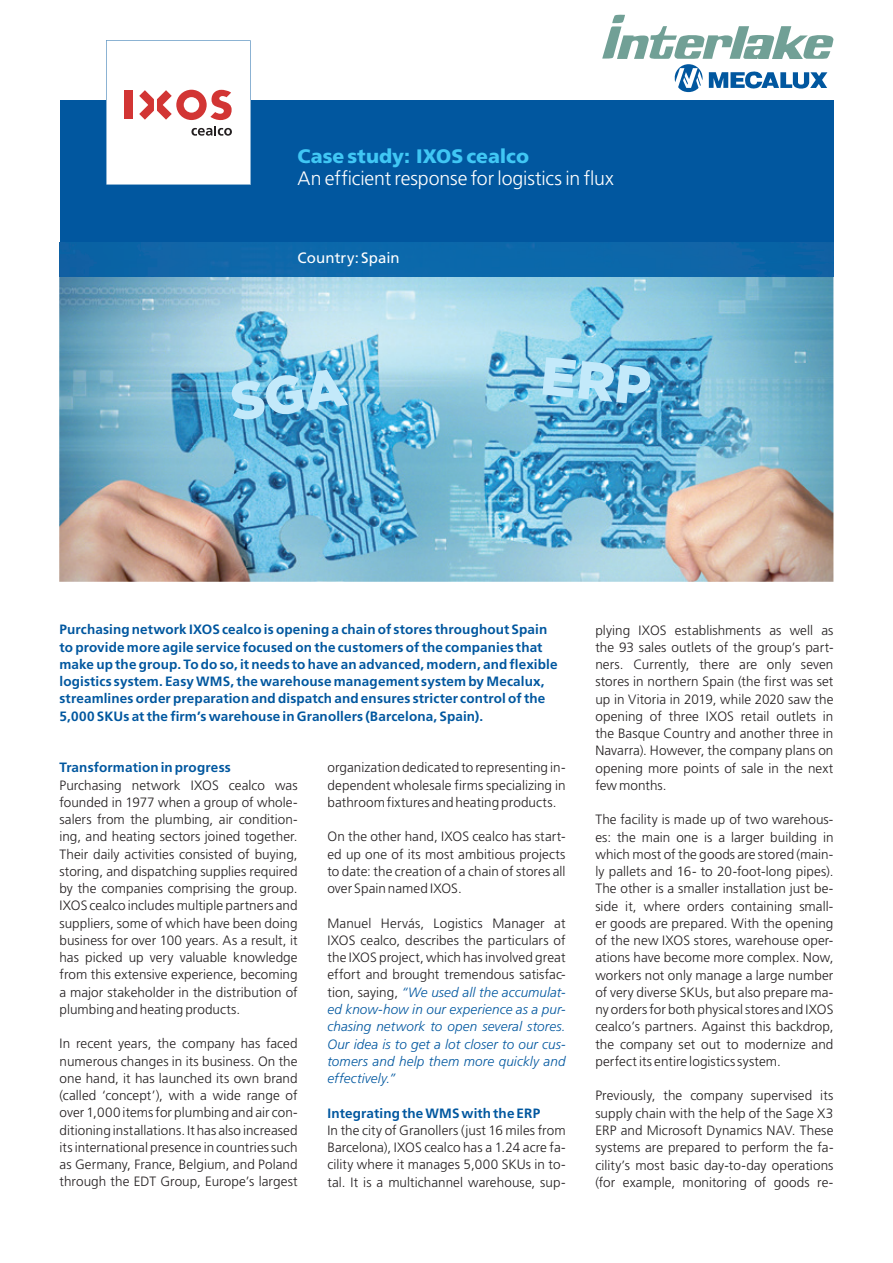
<style>
.page{position:relative;width:893px;height:1263px;background:#fff}
.page>*{position:absolute;margin:0;border:0;box-sizing:border-box;transform-origin:0 0}
.t1{font:300 19.5px "Frutiger LT Std";letter-spacing:-.005em;color:#fff}
.t2{font:900 19.5px "Frutiger LT Std";color:#40c7f4}
.t3{font:15px "Frutiger LT Std";letter-spacing:.005em;color:#fff}
.t4{font:300 13.5px/17.2px "Frutiger LT Std";letter-spacing:.005em;color:#231f20;text-align:justify}
.t5{font:700 13.5px/17.2px "Frutiger LT Std";letter-spacing:.01em;color:#01579f}
.t6{font:italic 300 13.5px/17.2px "Frutiger LT Std";letter-spacing:.005em;color:#01579f;text-align:justify}
.s1{font-style:normal;color:#231f20}
</style>
<div class="page">
<svg style="left:602px;top:15px;width:232px;height:77px"></svg>
<img style="left:59px;top:242px;width:774px;height:340px">
<svg style="left:231px;top:370px;width:117px;height:50px;background:#81c3e2"></svg>
<svg style="left:542px;top:357px;width:109px;height:46px;background:#8fcae5"></svg>
<div style="left:60px;top:100px;width:773px;height:142px;background:#01579f"></div>
<svg style="left:106px;top:40px;width:145px;height:145px"></svg>
<div style="left:60px;top:242px;width:773px;height:34px;background:#0c67aa"></div>
<h1 class="t2" style="left:298px;top:144px;width:233px">Case study: IXOS cealco</h1>
<h1 class="t1" style="left:298px;top:168px;width:318px">An efficient response for logistics in flux</h1>
<p class="t3" style="left:298px;top:248px;width:104px">Country: Spain</p>
<p class="t5" style="left:60px;top:621px;width:500px">Purchasing network IXOS cealco is opening a chain of stores throughout Spain to provide more agile service focused on the customers of the companies that make up the group. To do so, it needs to have an advanced, modern, and flexible logistics system. Easy WMS, the warehouse management system by Mecalux, streamlines order preparation and dispatch and ensures stricter control of the 5,000 SKUs at the firm’s warehouse in Granollers (Barcelona, Spain).</p>
<p class="t5" style="left:60px;top:759px;width:173px">Transformation in progress</p>
<p class="t4" style="left:60px;top:776px;width:240px">Purchasing network IXOS cealco was founded in 1977 when a group of whole&shy;salers from the plumbing, air condition&shy;ing, and heating sectors joined together.<br>Their daily activities consisted of buying, storing, and dispatching supplies required by the companies comprising the group.<br>IXOS cealco includes multiple partners and suppliers, some of which have been doing business for over 100 years. As a result, it has picked up very valuable knowledge from this extensive experience, becoming a major stakeholder in the distribution of plumbing and heating products.</p>
<p class="t4" style="left:60px;top:1035px;width:240px">In recent years, the company has faced numerous changes in its business. On the one hand, it has launched its own brand (called ‘concept’), with a wide range of over 1,000 items for plumbing and air con&shy;ditioning installations. It has also increased its international presence in countries such as Germany, France, Belgium, and Poland through the EDT Group, Europe’s largest</p>
<p class="t4" style="left:327px;top:759px;width:240px">organization dedicated to representing in&shy;dependent wholesale firms specializing in bathroom fixtures and heating products.</p>
<p class="t4" style="left:327px;top:828px;width:240px">On the other hand, IXOS cealco has start&shy;ed up one of its most ambitious projects to date: the creation of a chain of stores all over Spain named IXOS.</p>
<p class="t6" style="left:327px;top:914px;width:240px"><span class="s1">Manuel Hervás, Logistics Manager at IXOS cealco, describes the particulars of the IXOS project, which has involved great effort and brought tremendous satisfac&shy;tion, saying,</span> “We used all the accumulat&shy;ed know-how in our experience as a pur&shy;chasing network to open several stores.<br>Our idea is to get a lot closer to our cus&shy;tomers and help them more quickly and effectively.”</p>
<p class="t5" style="left:327px;top:1104px;width:214px">Integrating the WMS with the ERP</p>
<p class="t4" style="left:327px;top:1122px;width:240px">In the city of Granollers (just 16 miles from Barcelona), IXOS cealco has a 1.24 acre fa&shy;cility where it manages 5,000 SKUs in to&shy;tal. It is a multichannel warehouse, sup-</p>
<p class="t4" style="left:595px;top:621px;width:240px">plying IXOS establishments as well as the 93 sales outlets of the group’s part&shy;ners. Currently, there are only seven stores in northern Spain (the first was set up in Vitoria in 2019, while 2020 saw the opening of three IXOS retail outlets in the Basque Country and another three in Navarra). However, the company plans on opening more points of sale in the next few months.</p>
<p class="t4" style="left:595px;top:811px;width:240px">The facility is made up of two warehous&shy;es: the main one is a larger building in which most of the goods are stored (main&shy;ly pallets and 16- to 20-foot-long pipes).<br>The other is a smaller installation just be&shy;side it, where orders containing small&shy;er goods are prepared. With the opening of the new IXOS stores, warehouse oper&shy;ations have become more complex. Now, workers not only manage a large number of very diverse SKUs, but also prepare ma&shy;ny orders for both physical stores and IXOS cealco’s partners. Against this backdrop, the company set out to modernize and perfect its entire logistics system.</p>
<p class="t4" style="left:595px;top:1087px;width:240px">Previously, the company supervised its supply chain with the help of the Sage X3<br>ERP and Microsoft Dynamics NAV. These systems are prepared to perform the fa&shy;cility’s most basic day-to-day operations (for example, monitoring of goods re-</p>
</div>
